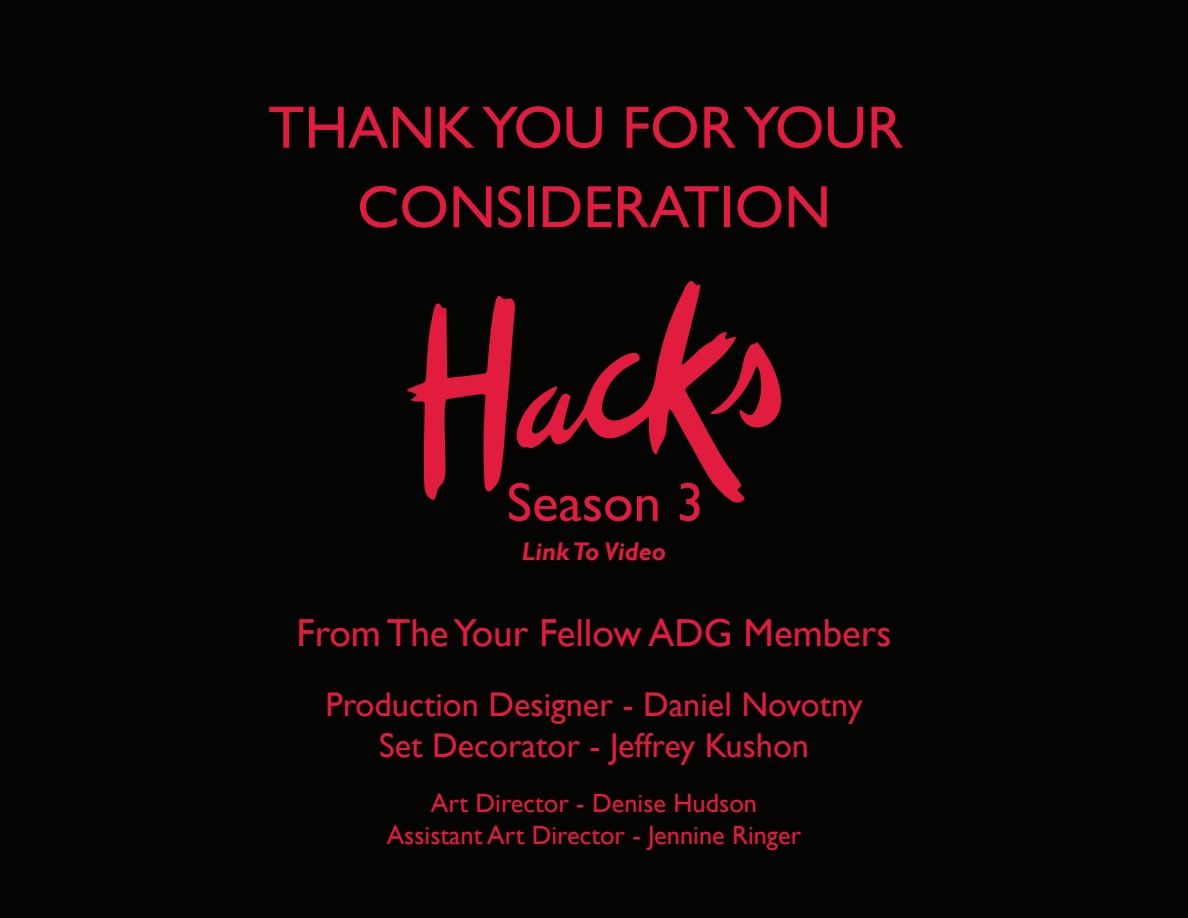
<style>
.page{position:relative;width:1188px;height:918px;background:#fff}
.page>*{position:absolute;margin:0;border:0;box-sizing:border-box;transform-origin:0 0}
.t1{font:60px/79.5px "Gill Sans";color:#e21c3e;text-align:center}
.t2{font:55.05px "Gill Sans";color:#e21c3e}
.t3{font:39px "Gill Sans";color:#e21c3e}
.t4{font:34.2px/41.1px "Gill Sans";color:#e21c3e;text-align:center}
.t5{font:26.4px/31.7px "Gill Sans";color:#e21c3e;text-align:center}
.t6{font:italic 700 25.5px "Gill Sans";color:#e21c3e}
</style>
<div class="page">
<div style="left:1px;top:0;width:1187px;height:918px;background:#040503"></div>
<svg style="left:516px;top:281px;width:229px;height:222px"></svg>
<svg style="left:407px;top:295px;width:108px;height:205px"></svg>
<svg style="left:711px;top:342px;width:71px;height:88px"></svg>
<h1 class="t1" style="left:268px;top:89px;width:636px">THANK YOU FOR YOUR<br>CONSIDERATION</h1>
<h2 class="t2" style="left:507px;top:470px;width:199px">Season 3</h2>
<p class="t6" style="left:522px;top:537px;width:146px">Link To Video</p>
<h3 class="t3" style="left:297px;top:610px;width:596px">From The Your Fellow ADG Members</h3>
<p class="t4" style="left:325px;top:685px;width:539px">Production Designer - Daniel Novotny<br>Set Decorator - Jeffrey Kushon</p>
<p class="t5" style="left:387px;top:788px;width:416px">Art Director - Denise Hudson<br>Assistant Art Director - Jennine Ringer</p>
</div>
